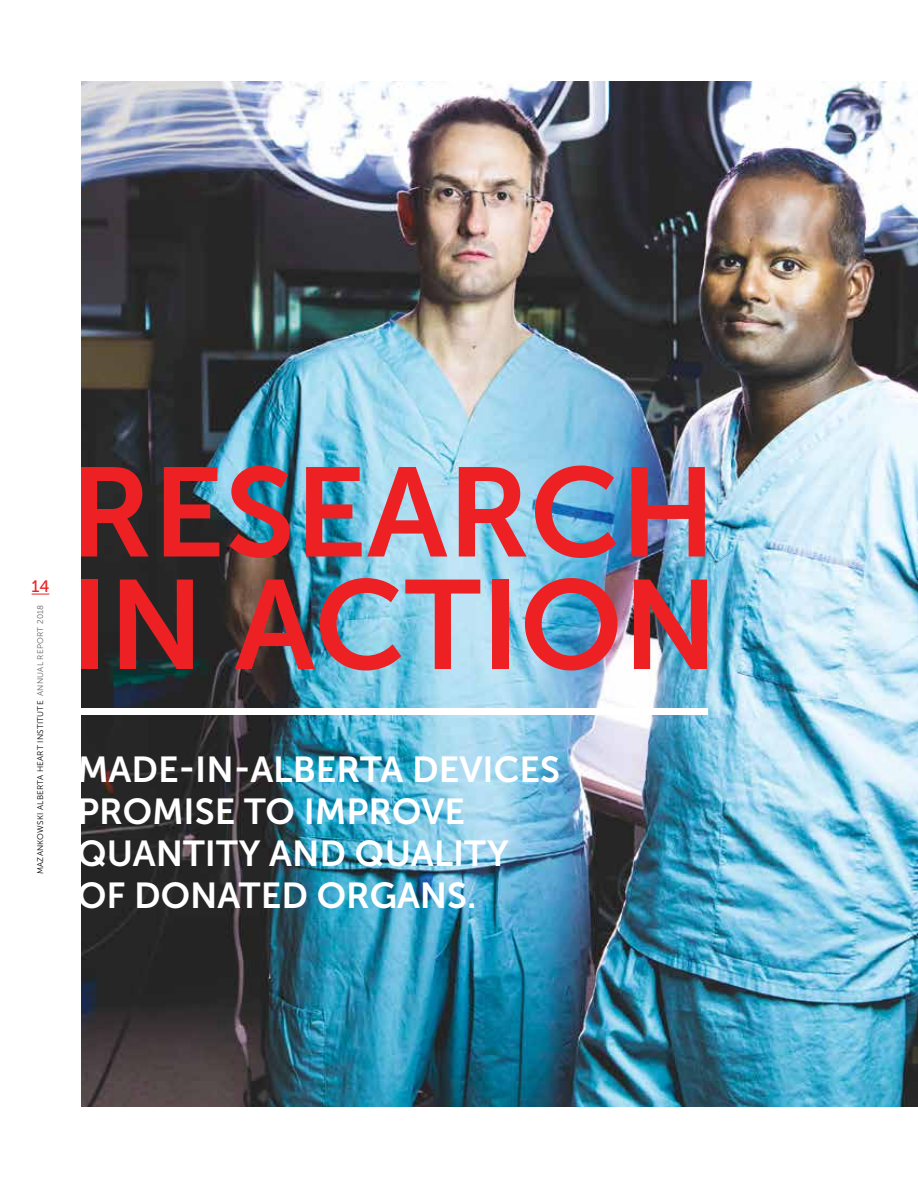
<style>
.page{position:relative;width:918px;height:1188px;background:#fff}
.page>*{position:absolute;margin:0;border:0;box-sizing:border-box;transform-origin:0 0}
.t1{font:126px/112.5px "Museo Sans 700";color:#ed2124}
.t2{font:36px/42px "Museo Sans 700";color:#fff}
.t3{font:16.5px "Museo Sans 500";color:#ed2124}
.t4{font:8.25px "Museo Sans 300";letter-spacing:.025em;color:#000}
.s1{color:#636466}
</style>
<div class="page">
<svg style="left:32px;top:594px;width:17px;height:1px"></svg>
<img style="left:81px;top:81px;width:837px;height:1026px">
<div style="left:79px;top:708px;width:628px;height:6px;background:#fff"></div>
<p class="t3" style="left:32px;top:578px;width:19px">14</p>
<p class="t4" style="left:36px;top:874px;width:271px;rotate:-90deg">MAZANKOWSKI ALBERTA HEART INSTITUTE <span class="s1">ANNUAL REPORT 2018</span></p>
<h1 class="t1" style="left:70px;top:457px;width:650px">RESEARCH<br>IN ACTION</h1>
<p class="t2" style="left:77px;top:748px;width:485px">MADE-IN-ALBERTA DEVICES<br>PROMISE TO IMPROVE<br>QUANTITY AND QUALITY<br>OF DONATED ORGANS.</p>
</div>
